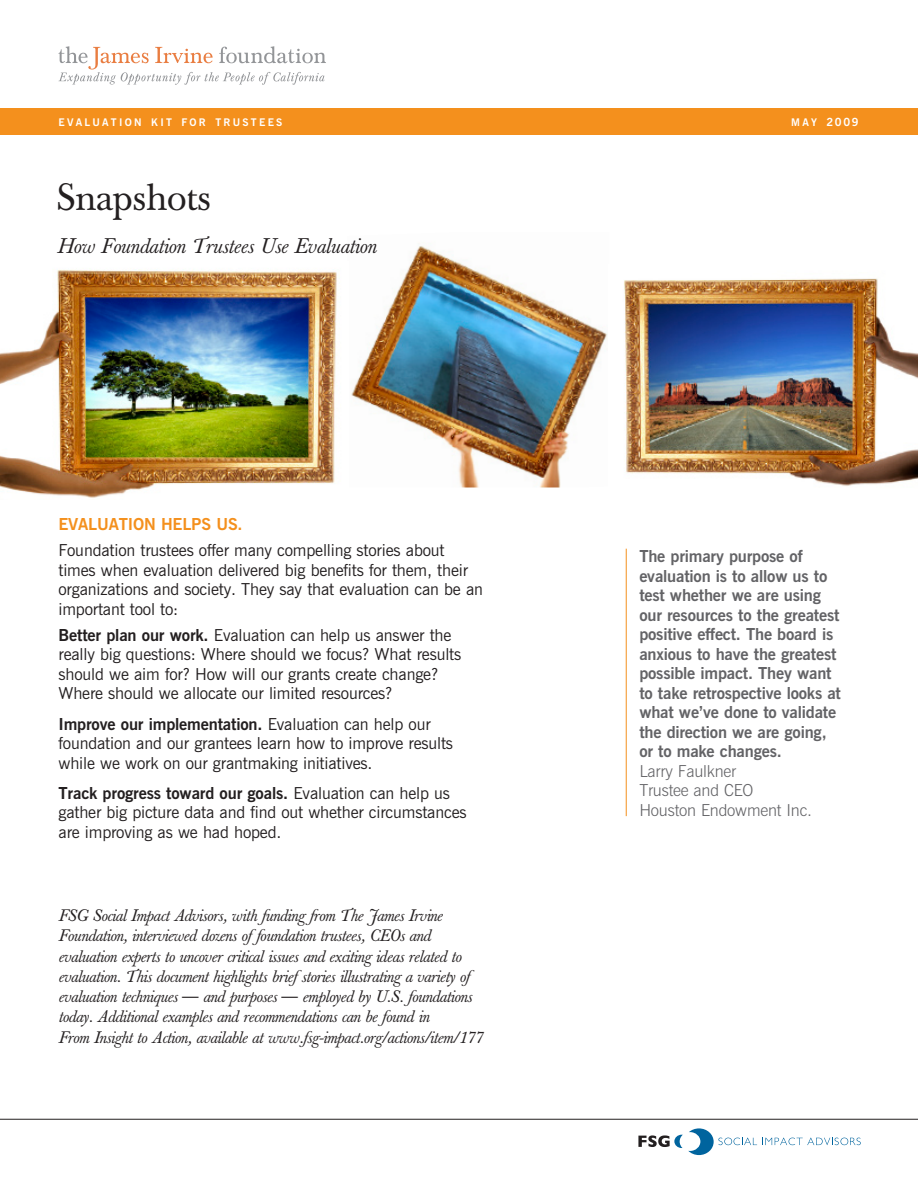
<style>
.page{position:relative;width:918px;height:1188px;background:#fff}
.page>*{position:absolute;margin:0;border:0;box-sizing:border-box;transform-origin:0 0}
.Cover_Title_A_Basker{font:37.5px "Baskerville";color:#231f20}
.Cover_Title_B_Basker{font:italic 21px "Baskerville";color:#231f20}
.TEXT_Key_findings_Ne{font:16.5px/19.5px "News Gothic BT";letter-spacing:-.01em;color:#231f20}
.Cover_Title_B_Basker-2{font:italic 16.5px/20.2px "Baskerville";letter-spacing:-.01em;color:#231f20}
.pullquotes_orange_Ne{font:700 16.5px/19.5px "News Gothic BT";letter-spacing:-.01em;color:#636366}
.Text{font:16.5px/19.5px "News Gothic BT";letter-spacing:-.01em;color:#231f20}
.pullquotes_orange_Ne-2{font:300 16.5px/19.5px "News Gothic BT";letter-spacing:-.01em;color:#636366}
.Headline{font:700 16.5px "News Gothic BT";letter-spacing:-.01em;color:#f4901d}
.Back_Cover_headline{font:700 11.25px "News Gothic BT";color:#fff}
.Back_Cover_headline-2{font:700 10.5px "News Gothic BT";letter-spacing:.215em;color:#fff}
.s1{font-weight:700}
.s2{font-family:"New Baskerville";font-style:normal}
.s3{font-size:10.5px}
</style>
<div class="page">
<img style="left:351px;top:246px;width:257px;height:242px">
<svg style="left:638px;top:1128px;width:223px;height:27px"></svg>
<hr style="left:0;top:1119px;width:918px;height:1px;background:#231f20">
<div style="left:0;top:108px;width:918px;height:27px;background:#f4901d"></div>
<svg style="left:58px;top:46px;width:268px;height:39px"></svg>
<hr style="left:626px;top:549px;width:1px;height:267px;background:#f4901d">
<img style="left:624px;top:278px;width:294px;height:208px">
<img style="left:0;top:270px;width:337px;height:228px">
<p class="Back_Cover_headline-2" style="left:58px;top:115px;width:225px">EVALUATION KIT FOR TRUSTEES</p>
<p class="Cover_Title_A_Basker" style="left:57px;top:175px;width:156px">Snapshots</p>
<p class="Cover_Title_B_Basker" style="left:57px;top:234px;width:321px">How Foundation Trustees Use Evaluation</p>
<p class="Headline" style="left:58px;top:514px;width:186px">Evaluation helps us.</p>
<p class="Text" style="left:58px;top:541px;width:426px">Foundation trustees offer many compelling stories about times when evaluation delivered big benefits for them, their organizations and society. They say that evaluation can be an important tool to:</p>
<p class="TEXT_Key_findings_Ne" style="left:58px;top:625px;width:404px"><span class="s1">Better plan our work.</span> Evaluation can help us answer the really big questions: Where should we focus? What results should we aim for? How will our grants create change?<br>Where should we allocate our limited resources?</p>
<p class="TEXT_Key_findings_Ne" style="left:58px;top:714px;width:396px"><span class="s1">I mprove our implementation.</span> Evaluation can help our foundation and our grantees learn how to improve results while we work on our grantmaking initiatives.</p>
<p class="TEXT_Key_findings_Ne" style="left:58px;top:783px;width:410px"><span class="s1">Track progress toward our goals.</span> Evaluation can help us gather big picture data and find out whether circumstances are improving as we had hoped.</p>
<p class="Cover_Title_B_Basker-2" style="left:58px;top:906px;width:426px">FSG Social Impact Advisors, with funding from The James Irvine Foundation, interviewed dozens offoundation trustees, CEOs and evaluation experts to uncover critical issues and exciting ideas related to evaluation. This document highlights briefstories illustrating a variety of evaluation techniques <span class="s2">—</span> and purposes <span class="s2">—</span> employed by U.S. foundations today. Additional examples and recommendations can be found in<br>From Insight to Action, available at www.fsg-impact.org/actions/item/177</p>
<p class="Back_Cover_headline" style="left:791px;top:115px;width:69px"><span class="s3">MAY</span> 2009</p>
<p class="pullquotes_orange_Ne" style="left:639px;top:546px;width:203px">The primary purpose of evaluation is to allow us to test whether we are using our resources to the greatest positive effect. The board is anxious to have the greatest possible impact. They want to take retrospective looks at what we’ve done to validate the direction we are going, or to make changes.</p>
<p class="pullquotes_orange_Ne-2" style="left:639px;top:761px;width:174px">Larry Faulkner<br>Trustee and CEO<br>Houston Endowment Inc.</p>
</div>
